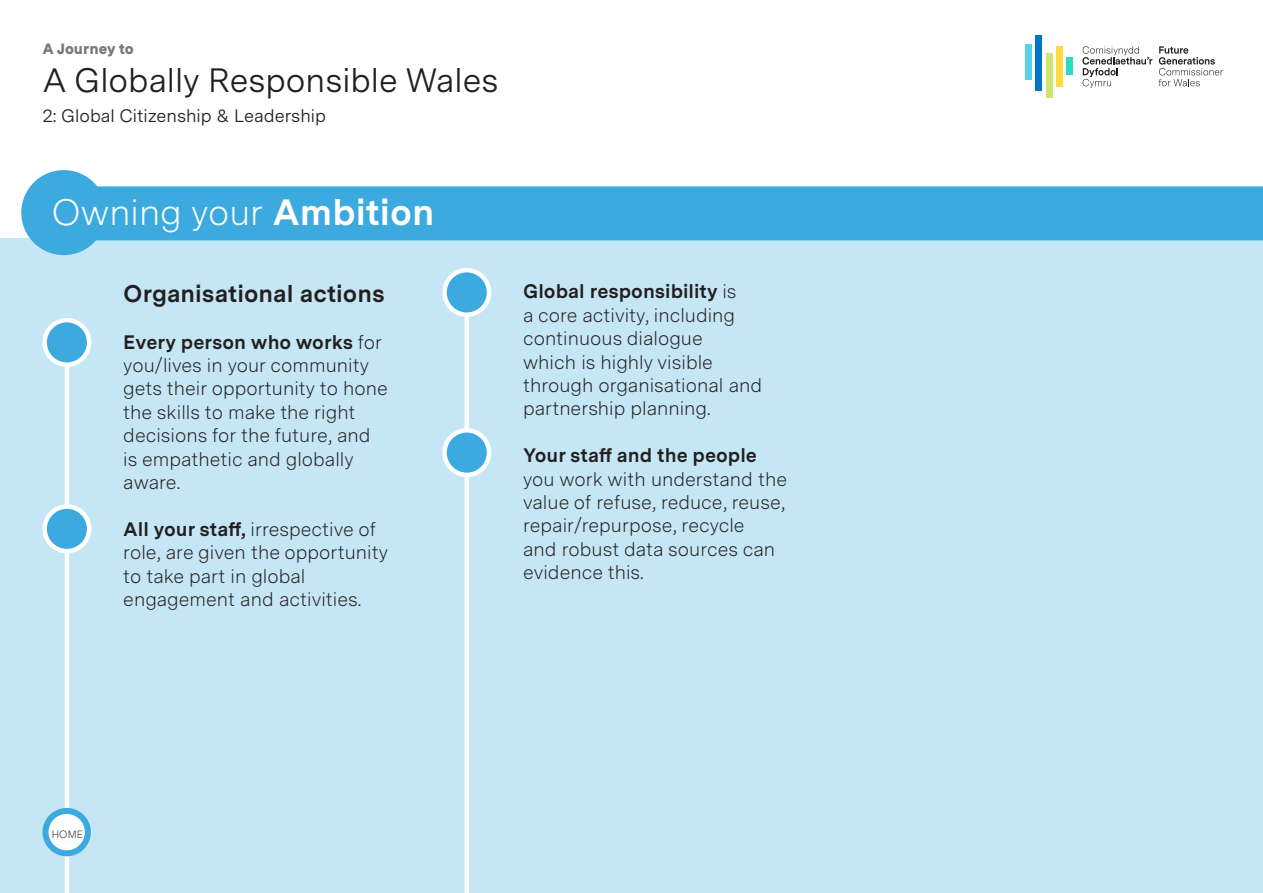
<style>
.page{position:relative;width:1263px;height:893px;background:#fff}
.page>*{position:absolute;margin:0;border:0;box-sizing:border-box;transform-origin:0 0}
.Text{font:300 36.6px "Messina Sans";color:#fff}
.t1{font:33.75px "Messina Sans";color:#231f20}
.Text-2{font:700 24px "Messina Sans";color:#231f20}
.Text-3{font:300 19.5px/23.4px "Messina Sans";color:#231f20}
.t2{font:18px "Messina Sans";color:#231f20}
.t3{font:900 15px "Messina Sans";color:#76787b}
.Text-4{font:300 10.5px "Messina Sans";color:#231f20}
.s1{font-weight:700}
</style>
<div class="page">
<div style="left:0;top:238px;width:1263px;height:655px;background:#c5e6f5"></div>
<div style="left:21px;top:170px;width:85px;height:85px;background:#3daadf;border-radius:50%"></div>
<div style="left:1025px;top:44px;width:7px;height:35px;background:#59d0e4"></div>
<div style="left:1036px;top:35px;width:6px;height:55px;background:#0076c8"></div>
<div style="left:1046px;top:53px;width:6px;height:45px;background:#cee66e"></div>
<div style="left:1056px;top:46px;width:6px;height:40px;background:#ffdb42"></div>
<div style="left:1066px;top:57px;width:6px;height:18px;background:#2bd8c4"></div>
<svg style="left:1159px;top:46px;width:64px;height:40px"></svg>
<svg style="left:1082px;top:46px;width:70px;height:42px"></svg>
<div style="left:43px;top:186px;width:1220px;height:54px;background:#3daadf"></div>
<hr style="left:65px;top:356px;width:4px;height:537px;background:#fff">
<div style="left:464px;top:302px;width:5px;height:591px;background:#fff"></div>
<div style="left:45px;top:320px;width:44px;height:45px;background:#3daadf;border-radius:50%"></div>
<div style="left:42px;top:318px;width:49px;height:49px;border:4px solid #fff;border-radius:50%"></div>
<div style="left:444px;top:270px;width:45px;height:45px;background:#3daadf;border-radius:50%"></div>
<div style="left:442px;top:268px;width:49px;height:49px;border:4px solid #fff;border-radius:50%"></div>
<div style="left:45px;top:507px;width:44px;height:44px;background:#3daadf;border-radius:50%"></div>
<div style="left:42px;top:504px;width:49px;height:49px;border:4px solid #fff;border-radius:50%"></div>
<div style="left:444px;top:430px;width:45px;height:45px;background:#3daadf;border-radius:50%"></div>
<div style="left:442px;top:428px;width:49px;height:49px;border:4px solid #fff;border-radius:50%"></div>
<div style="left:46px;top:811px;width:42px;height:42px;background:#fff;border-radius:50%"></div>
<div style="left:43px;top:808px;width:48px;height:48px;border:6px solid #3daadf;border-radius:50%"></div>
<p class="t3" style="left:42px;top:40px;width:93px">A Journey to</p>
<p class="t1" style="left:42px;top:60px;width:457px">A Globally Responsible Wales</p>
<p class="t2" style="left:42px;top:105px;width:285px">2: Global Citizenship &amp; Leadership</p>
<p class="Text" style="left:51px;top:190px;width:384px">Owning your <span class="s1">Ambition</span></p>
<p class="Text-2" style="left:123px;top:279px;width:263px">Organisational actions</p>
<p class="Text-3" style="left:123px;top:331px;width:266px"><span class="s1">Every person who works</span> for you/lives in your community gets their opportunity to hone the skills to make the right decisions for the future, and is empathetic and globally aware.</p>
<p class="Text-3" style="left:123px;top:518px;width:266px"><span class="s1">All your staff,</span> irrespective of role, are given the opportunity to take part in global engagement and activities.</p>
<p class="Text-3" style="left:523px;top:281px;width:241px"><span class="s1">Global responsibility</span> is<br>a core activity, including continuous dialogue<br>which is highly visible through organisational and partnership planning.</p>
<p class="Text-3" style="left:523px;top:444px;width:265px"><span class="s1">Your staff and the people </span>you work with understand the value of refuse, reduce, reuse, repair/repurpose, recycle<br>and robust data sources can evidence this.</p>
<p class="Text-4" style="left:52px;top:828px;width:33px">HOME</p>
</div>
